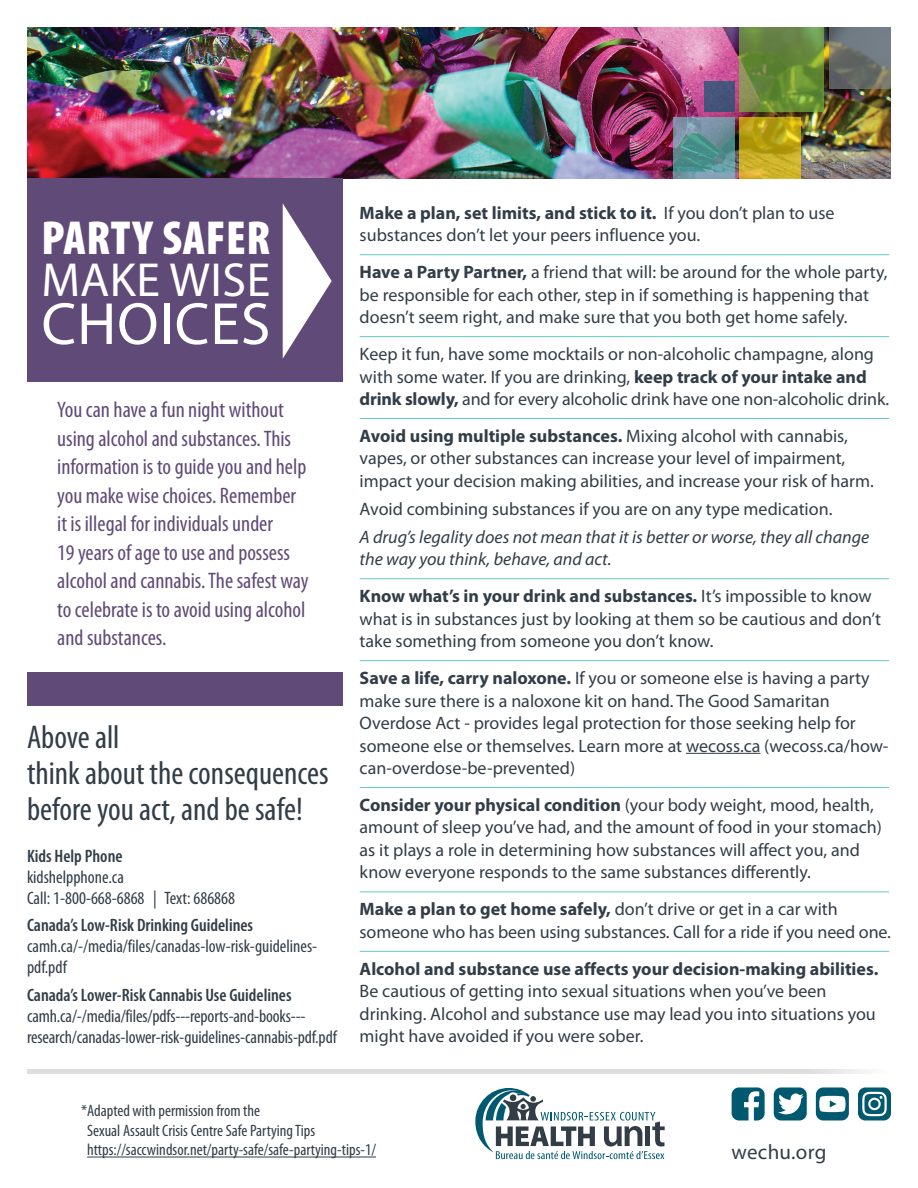
<style>
.page{position:relative;width:918px;height:1188px;background:#fff}
.page>*{position:absolute;margin:0;border:0;box-sizing:border-box;transform-origin:0 0}
.t1{font:60px "Myriad Pro";letter-spacing:.015em;color:#fff}
.t2{font:900 condensed 48px "Myriad Pro";letter-spacing:.01em;color:#fff}
.t3{font:48px "Myriad Pro";letter-spacing:.01em;color:#fff}
.t4{font:condensed 33px/36px "Myriad Pro";color:#323d47}
.t5{font:condensed 22.5px/28.5px "Myriad Pro";color:#604b78}
.t6{font:21px "Myriad Pro";letter-spacing:.015em;color:#323d47}
.t7{font:18px/22.5px "Myriad Pro";color:#323d47}
.t8{font:condensed 18px/21px "Myriad Pro";letter-spacing:-.005em;color:#323d47}
.t9{font:italic 18px/22.5px "Myriad Pro";color:#323d47}
.t10{font:600 condensed 18px "Myriad Pro";color:#323d47}
.t11{font:700 18px "Myriad Pro";color:#323d47}
.t12{font:condensed 16.5px/19.5px "Myriad Pro";color:#323d47}
.s1{font-weight:700}
</style>
<div class="page">
<img style="left:27px;top:27px;width:864px;height:151px">
<div style="left:27px;top:178px;width:315px;height:204px;background:#604b78"></div>
<div style="left:27px;top:673px;width:315px;height:33px;background:#604b78"></div>
<div style="left:27px;top:1069px;width:864px;height:5px;background:#dddedd"></div>
<svg style="left:475px;top:1088px;width:190px;height:71px"></svg>
<svg style="left:816px;top:1087px;width:33px;height:33px"></svg>
<svg style="left:858px;top:1087px;width:33px;height:33px"></svg>
<svg style="left:774px;top:1087px;width:33px;height:33px"></svg>
<svg style="left:732px;top:1087px;width:33px;height:33px"></svg>
<svg style="left:740px;top:27px;width:84px;height:85px;background:#6a8c3c"></svg>
<svg style="left:740px;top:117px;width:61px;height:61px;background:#c2a81c"></svg>
<svg style="left:673px;top:117px;width:62px;height:61px;background:#64939b"></svg>
<div style="left:704px;top:81px;width:31px;height:31px;background:#45547b"></div>
<svg style="left:829px;top:27px;width:62px;height:62px;background:#6c7270"></svg>
<hr style="left:360px;top:254px;width:529px;height:1px;background:#66c7c7">
<hr style="left:360px;top:336px;width:529px;height:1px;background:#66c7c7">
<hr style="left:360px;top:418px;width:529px;height:1px;background:#66c7c7">
<hr style="left:360px;top:578px;width:529px;height:1px;background:#66c7c7">
<hr style="left:360px;top:660px;width:529px;height:1px;background:#66c7c7">
<hr style="left:686px;top:753px;width:74px;height:1px;background:#323d47">
<hr style="left:360px;top:787px;width:529px;height:1px;background:#66c7c7">
<hr style="left:360px;top:891px;width:529px;height:1px;background:#66c7c7">
<hr style="left:360px;top:951px;width:529px;height:1px;background:#66c7c7">
<svg style="left:283px;top:204px;width:49px;height:154px"></svg>
<hr style="left:87px;top:1157px;width:289px;height:1px;background:#323d47">
<h2 class="t2" style="left:41px;top:207px;width:231px">PARTY SAFER</h2>
<h2 class="t3" style="left:41px;top:250px;width:231px">MAKE WISE</h2>
<h1 class="t1" style="left:41px;top:287px;width:230px">CHOICES</h1>
<p class="t5" style="left:57px;top:395px;width:253px">You can have a fun night without using alcohol and substances. This information is to guide you and help you make wise choices. Remember it is illegal for individuals under<br>19 years of age to use and possess alcohol and cannabis. The safest way to celebrate is to avoid using alcohol and substances.</p>
<h3 class="t4" style="left:27px;top:719px;width:303px">Above all<br>think about the consequences before you act, and be safe!</h3>
<p class="t10" style="left:27px;top:845px;width:97px">Kids Help Phone</p>
<p class="t8" style="left:27px;top:866px;width:210px">kidshelpphone.ca<br>Call: 1-800-668-6868 | Text: 686868</p>
<p class="t10" style="left:27px;top:914px;width:228px">Canada’s Low-Risk Drinking Guidelines</p>
<p class="t8" style="left:27px;top:936px;width:292px">camh.ca/-/media/files/canadas-low-risk-guidelines&shy;pdf.pdf</p>
<p class="t10" style="left:27px;top:984px;width:266px">Canada’s Lower-Risk Cannabis Use Guidelines</p>
<p class="t8" style="left:27px;top:1006px;width:311px">camh.ca/-/media/files/pdfs---reports-and-books--- research/canadas-lower-risk-guidelines-cannabis-pdf.pdf</p>
<p class="t7" style="left:360px;top:201px;width:476px"><span class="s1">Make a plan, set limits, and stick to it.</span> If you don’t plan to use substances don’t let your peers influence you.</p>
<p class="t7" style="left:360px;top:261px;width:529px"><span class="s1">Have a Party Partner,</span> a friend that will: be around for the whole party, be responsible for each other, step in if something is happening that doesn’t seem right, and make sure that you both get home safely.</p>
<p class="t7" style="left:360px;top:342px;width:531px">Keep it fun, have some mocktails or non-alcoholic champagne, along with some water. If you are drinking, <span class="s1">keep track of your intake and drink slowly,</span> and for every alcoholic drink have one non-alcoholic drink.</p>
<p class="t7" style="left:360px;top:424px;width:516px"><span class="s1">Avoid using multiple substances.</span> Mixing alcohol with cannabis, vapes, or other substances can increase your level of impairment, impact your decision making abilities, and increase your risk of harm.</p>
<p class="t7" style="left:360px;top:497px;width:474px">Avoid combining substances if you are on any type medication.</p>
<p class="t9" style="left:360px;top:525px;width:511px">A drug’s legality does not mean that it is better or worse, they all change the way you think, behave, and act.</p>
<p class="t7" style="left:360px;top:585px;width:523px"><span class="s1">Know what’s in your drink and substances.</span> It’s impossible to know what is in substances just by looking at them so be cautious and don’t take something from someone you don’t know.</p>
<p class="t7" style="left:360px;top:666px;width:530px"><span class="s1">Save a life, carry naloxone.</span> If you or someone else is having a party make sure there is a naloxone kit on hand. The Good Samaritan Overdose Act - provides legal protection for those seeking help for someone else or themselves. Learn more at wecoss.ca (wecoss.ca/how&shy;can-overdose-be-prevented)</p>
<p class="t7" style="left:360px;top:793px;width:524px"><span class="s1">Consider your physical condition</span> (your body weight, mood, health, amount of sleep you’ve had, and the amount of food in your stomach) as it plays a role in determining how substances will affect you, and know everyone responds to the same substances differently.</p>
<p class="t7" style="left:360px;top:898px;width:533px"><span class="s1">Make a plan to get home safely,</span> don’t drive or get in a car with someone who has been using substances. Call for a ride if you need one.</p>
<p class="t11" style="left:360px;top:957px;width:520px">Alcohol and substance use affects your decision-making abilities.</p>
<p class="t7" style="left:360px;top:980px;width:518px">Be cautious of getting into sexual situations when you’ve been drinking. Alcohol and substance use may lead you into situations you might have avoided if you were sober.</p>
<p class="t12" style="left:87px;top:1101px;width:290px;text-indent:-6px">*Adapted with permission from the<br>Sexual Assault Crisis Centre Safe Partying Tips https://saccwindsor.net/party-safe/safe-partying-tips-1/</p>
<p class="t6" style="left:732px;top:1139px;width:96px">wechu.org</p>
</div>
